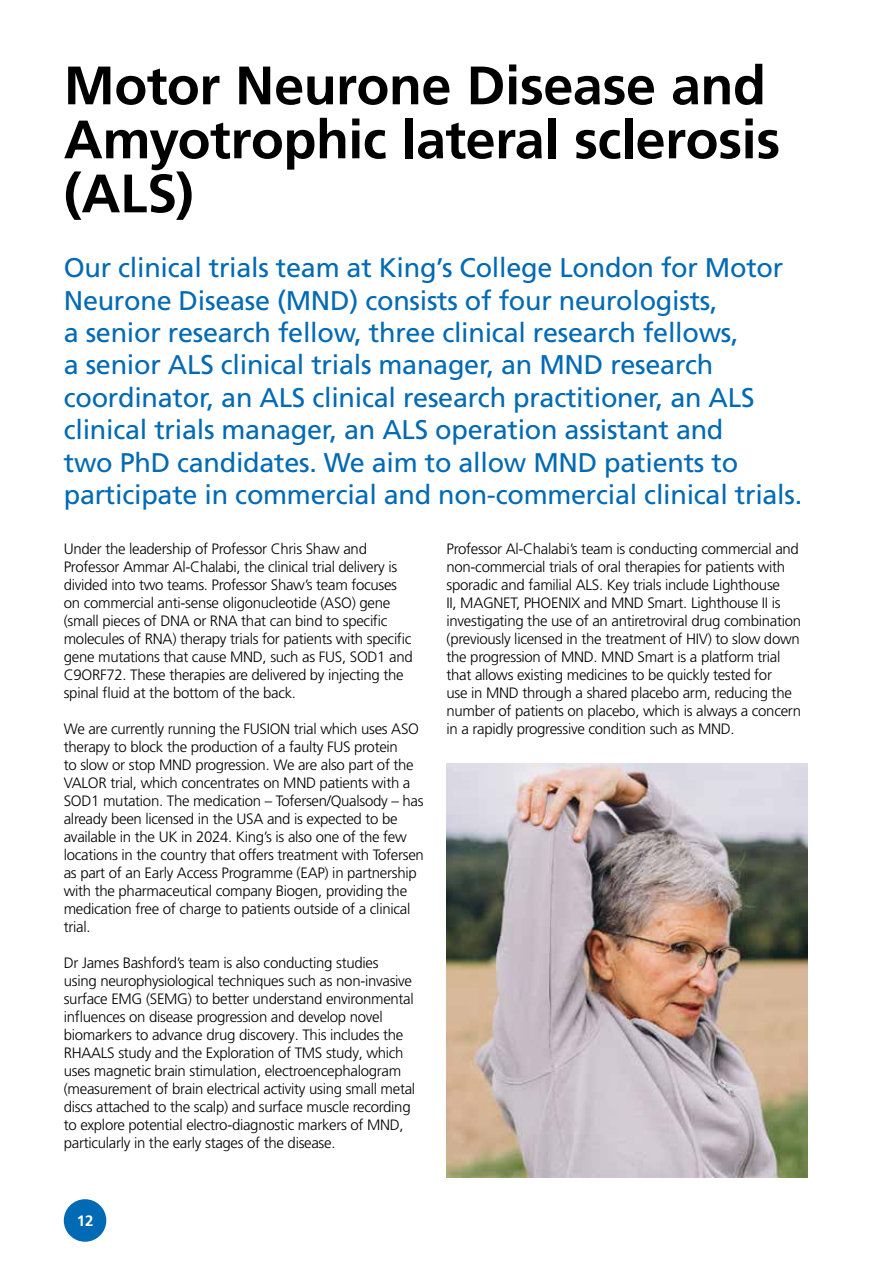
<style>
.page{position:relative;width:893px;height:1263px;background:#fff}
.page>*{position:absolute;margin:0;border:0;box-sizing:border-box;transform-origin:0 0}
.t1{font:700 54px/54px "Frutiger LT Pro";letter-spacing:-.01em;color:#000}
.t2{font:27px/32.4px "Frutiger LT Pro";letter-spacing:-.01em;color:#006ab4}
.t3{font:300 15px/18px "Frutiger LT Pro";letter-spacing:-.02em;color:#000}
.t4{font:700 15px "Frutiger LT Pro";color:#fff}
</style>
<div class="page">
<div style="left:64px;top:1199px;width:42px;height:43px;background:#006ab4;border-radius:50%"></div>
<img style="left:446px;top:763px;width:362px;height:415px">
<h1 class="t1" style="left:64px;top:59px;width:718px">Motor Neurone Disease and<br>Amyotrophic lateral sclerosis (ALS)</h1>
<p class="t2" style="left:64px;top:252px;width:740px">Our clinical trials team at King’s College London for Motor Neurone Disease (MND) consists of four neurologists,<br>a senior research fellow, three clinical research fellows,<br>a senior ALS clinical trials manager, an MND research coordinator, an ALS clinical research practitioner, an ALS clinical trials manager, an ALS operation assistant and<br>two PhD candidates. We aim to allow MND patients to participate in commercial and non-commercial clinical trials.</p>
<p class="t3" style="left:64px;top:540px;width:350px">Under the leadership of Professor Chris Shaw and Professor Ammar Al-Chalabi, the clinical trial delivery is divided into two teams. Professor Shaw’s team focuses on commercial anti-sense oligonucleotide (ASO) gene (small pieces of DNA or RNA that can bind to specific molecules of RNA) therapy trials for patients with specific gene mutations that cause MND, such as FUS, SOD1 and C9ORF72. These therapies are delivered by injecting the spinal fluid at the bottom of the back.</p>
<p class="t3" style="left:64px;top:720px;width:362px">We are currently running the FUSION trial which uses ASO therapy to block the production of a faulty FUS protein<br>to slow or stop MND progression. We are also part of the VALOR trial, which concentrates on MND patients with a SOD1 mutation. The medication – Tofersen/Qualsody – has already been licensed in the USA and is expected to be available in the UK in 2024. King’s is also one of the few locations in the country that offers treatment with Tofersen as part of an Early Access Programme (EAP) in partnership with the pharmaceutical company Biogen, providing the medication free of charge to patients outside of a clinical trial.</p>
<p class="t3" style="left:64px;top:954px;width:353px">Dr James Bashford’s team is also conducting studies using neurophysiological techniques such as non-invasive surface EMG (SEMG) to better understand environmental influences on disease progression and develop novel biomarkers to advance drug discovery. This includes the RHAALS study and the Exploration of TMS study, which uses magnetic brain stimulation, electroencephalogram (measurement of brain electrical activity using small metal discs attached to the scalp) and surface muscle recording to explore potential electro-diagnostic markers of MND, particularly in the early stages of the disease.</p>
<p class="t3" style="left:446px;top:540px;width:356px">Professor Al-Chalabi’s team is conducting commercial and non-commercial trials of oral therapies for patients with sporadic and familial ALS. Key trials include Lighthouse<br>II, MAGNET, PHOENIX and MND Smart. Lighthouse II is investigating the use of an antiretroviral drug combination (previously licensed in the treatment of HIV) to slow down the progression of MND. MND Smart is a platform trial that allows existing medicines to be quickly tested for<br>use in MND through a shared placebo arm, reducing the number of patients on placebo, which is always a concern in a rapidly progressive condition such as MND.</p>
<p class="t4" style="left:77px;top:1212px;width:18px">12</p>
</div>
